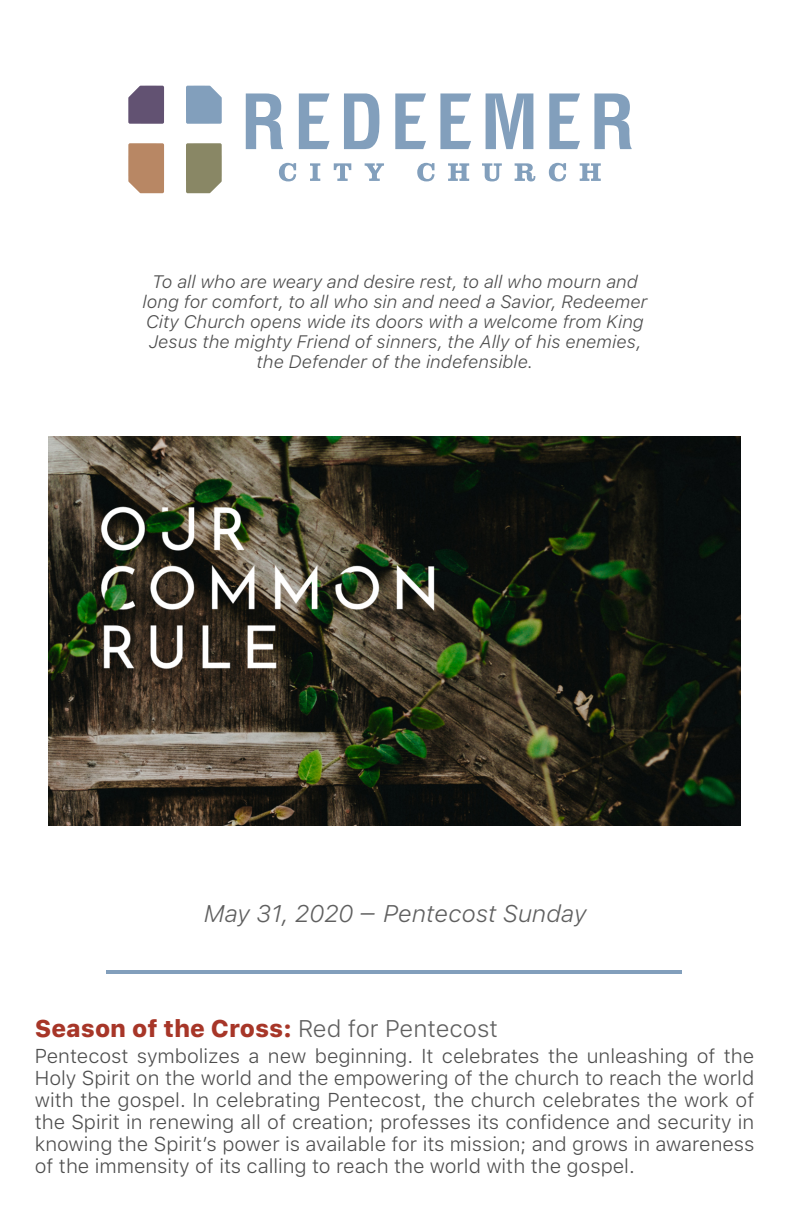
<style>
.page{position:relative;width:792px;height:1224px;background:#fff}
.page>*{position:absolute;margin:0;border:0;box-sizing:border-box;transform-origin:0 0}
.t1{font:800 24px "SFUI Text";color:#a73628}
.t2{font:italic 300 24px "SFUI Text";color:#5f5f5f}
.t3{font:300 20px/22px "SFUI Text";color:#4d4d4d;text-align:justify}
.t4{font:italic 300 18px/20px "SFUI Text";color:#4d4d4d;text-align:center}
.s1{font-family:"Brandon Text";font-weight:500}
.s2{font-weight:300;color:#5f5f5f}
</style>
<div class="page">
<hr style="left:106px;top:970px;width:576px;height:4px;background:#829fbc">
<svg style="left:128px;top:143px;width:36px;height:50px;background:#bb8d6c"></svg>
<svg style="left:186px;top:143px;width:36px;height:50px;background:#8f8d6c"></svg>
<svg style="left:246px;top:93px;width:37px;height:56px"></svg>
<svg style="left:299px;top:93px;width:31px;height:56px"></svg>
<svg style="left:344px;top:93px;width:35px;height:56px"></svg>
<svg style="left:395px;top:93px;width:31px;height:56px"></svg>
<svg style="left:440px;top:93px;width:31px;height:56px"></svg>
<svg style="left:486px;top:93px;width:47px;height:56px"></svg>
<svg style="left:549px;top:93px;width:31px;height:56px"></svg>
<svg style="left:594px;top:93px;width:38px;height:56px"></svg>
<svg style="left:279px;top:163px;width:17px;height:18px"></svg>
<svg style="left:310px;top:163px;width:10px;height:18px"></svg>
<svg style="left:334px;top:163px;width:17px;height:18px"></svg>
<svg style="left:365px;top:163px;width:19px;height:18px"></svg>
<svg style="left:417px;top:163px;width:17px;height:18px"></svg>
<svg style="left:448px;top:163px;width:21px;height:18px"></svg>
<svg style="left:482px;top:163px;width:20px;height:18px"></svg>
<svg style="left:515px;top:163px;width:20px;height:18px"></svg>
<svg style="left:549px;top:163px;width:17px;height:18px"></svg>
<svg style="left:580px;top:163px;width:21px;height:18px"></svg>
<svg style="left:128px;top:86px;width:36px;height:38px"></svg>
<svg style="left:186px;top:86px;width:36px;height:38px"></svg>
<img style="left:48px;top:436px;width:692px;height:390px">
<p class="t4" style="left:142px;top:271px;width:507px">To all who are weary and desire rest, to all who mourn and long for comfort, to all who sin and need a Savior, Redeemer City Church opens wide its doors with a welcome from King Jesus the mighty Friend of sinners, the Ally of his enemies, the Defender of the indefensible.</p>
<p class="t2" style="left:203px;top:899px;width:384px">May 31, 2020 <span class="s1">—</span> Pentecost Sunday</p>
<p class="t1" style="left:35px;top:1014px;width:465px">Season of the Cross: <span class="s2">Red for Pentecost</span></p>
<p class="t3" style="left:35px;top:1044px;width:721px">Pentecost symbolizes a new beginning. It celebrates the unleashing of the Holy Spirit on the world and the empowering of the church to reach the world with the gospel. In celebrating Pentecost, the church celebrates the work of the Spirit in renewing all of creation; professes its confidence and security in knowing the Spirit’s power is available for its mission; and grows in awareness of the immensity of its calling to reach the world with the gospel.</p>
</div>
